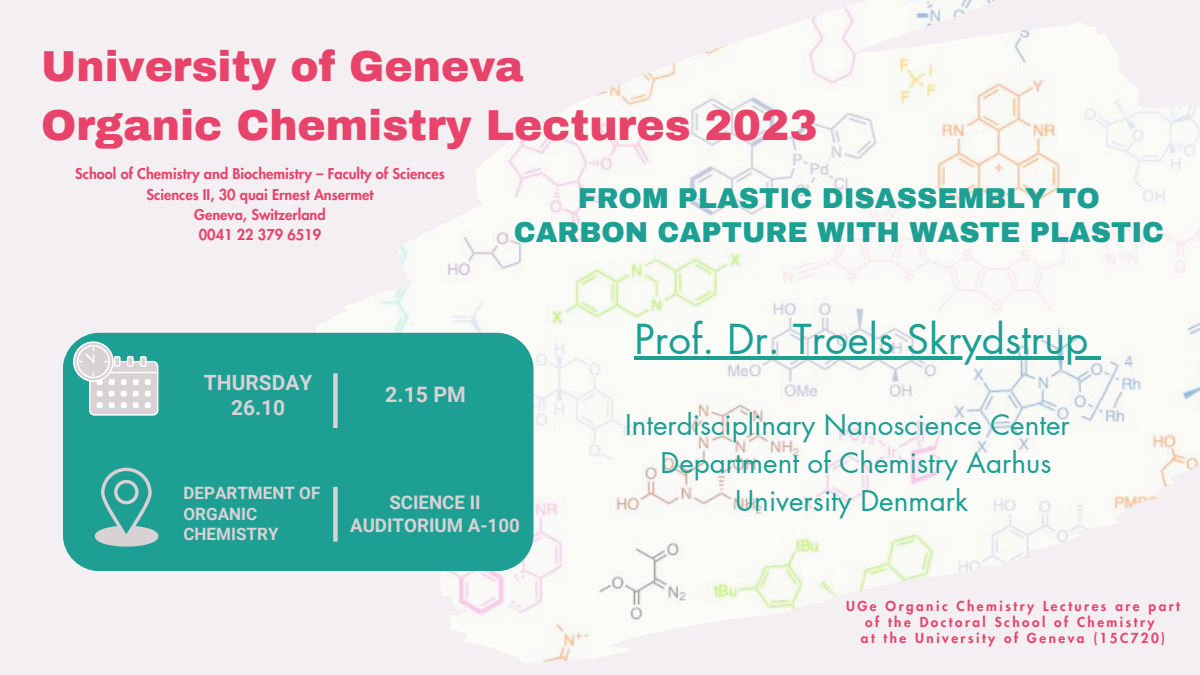
<style>
.page{position:relative;width:1200px;height:675px;background:#f3eff2}
.page>*{position:absolute;margin:0;border:0;box-sizing:border-box;transform-origin:0 0}
.t1{font:900 42.4px "Archivo";color:#e8436a}
.t2{font:40.4px "Futura LT Pro";color:#1d9f94}
.t3{font:900 28.1px/33.9px "Archivo";color:#1d9f94;text-align:center}
.t4{font:27.8px "Futura LT Pro";color:#1d9f94}
.t5{font:700 21.3px "Roboto";color:#d8d2d5}
.t6{font:700 20.9px "Roboto";color:#d8d2d5}
.t7{font:700 18.7px "Roboto";color:#d8d2d5}
.t8{font:700 17px/20.4px "Roboto";color:#d8d2d5}
.t9{font:800 14.6px "Futura LT Pro";color:#e8436a}
.t10{font:800 13.5px/16.3px "Futura LT Pro";letter-spacing:.185em;color:#e8436a;text-align:center}
</style>
<div class="page">
<img style="left:312px;top:0;width:888px;height:663px">
<div style="left:63px;top:333px;width:471px;height:238px;background:#1d9f94;border-radius:37px"></div>
<div style="left:333px;top:373px;width:5px;height:55px;background:#d8d2d5"></div>
<svg style="left:73px;top:341px;width:85px;height:75px"></svg>
<div style="left:333px;top:487px;width:5px;height:55px;background:#d8d2d5"></div>
<svg style="left:95px;top:468px;width:63px;height:79px"></svg>
<hr style="left:635px;top:356px;width:453px;height:4px;background:#1d9f94">
<hr style="left:1088px;top:356px;width:13px;height:4px;background:#1d9f94">
<p class="t1" style="left:41px;top:44px;width:484px">University of Geneva</p>
<p class="t1" style="left:41px;top:103px;width:778px">Organic Chemistry Lectures 2023</p>
<p class="t9" style="left:75px;top:167px;width:371px">School of Chemistry and Biochemistry – Faculty of Sciences</p>
<p class="t9" style="left:147px;top:187px;width:228px">Sciences II, 30 quai Ernest Ansermet</p>
<p class="t9" style="left:194px;top:208px;width:133px">Geneva, Switzerland</p>
<p class="t9" style="left:199px;top:228px;width:124px">0041 22 379 6519</p>
<p class="t3" style="left:514px;top:181px;width:652px">FROM PLASTIC DISASSEMBLY TO<br>CARBON CAPTURE WITH WASTE PLASTIC</p>
<p class="t2" style="left:635px;top:320px;width:455px">Prof. Dr. Troels Skrydstrup</p>
<p class="t6" style="left:204px;top:370px;width:110px">THURSDAY</p>
<p class="t6" style="left:231px;top:396px;width:56px">26.10</p>
<p class="t5" style="left:385px;top:383px;width:82px">2.15 PM</p>
<p class="t8" style="left:183px;top:483px;width:138px">DEPARTMENT OF<br>ORGANIC<br>CHEMISTRY</p>
<p class="t7" style="left:389px;top:492px;width:93px">SCIENCE II</p>
<p class="t7" style="left:350px;top:515px;width:171px">AUDITORIUM A-100</p>
<p class="t4" style="left:625px;top:412px;width:446px">Interdisciplinary Nanoscience Center</p>
<p class="t4" style="left:661px;top:450px;width:392px">Department of Chemistry Aarhus</p>
<p class="t4" style="left:735px;top:488px;width:234px">University Denmark</p>
<p class="t10" style="left:846px;top:598px;width:335px">UGe Organic Chemistry Lectures are part of the Doctoral School of Chemistry</p>
<p class="t10" style="left:861px;top:631px;width:306px">at the University of Geneva (15C720)</p>
</div>
